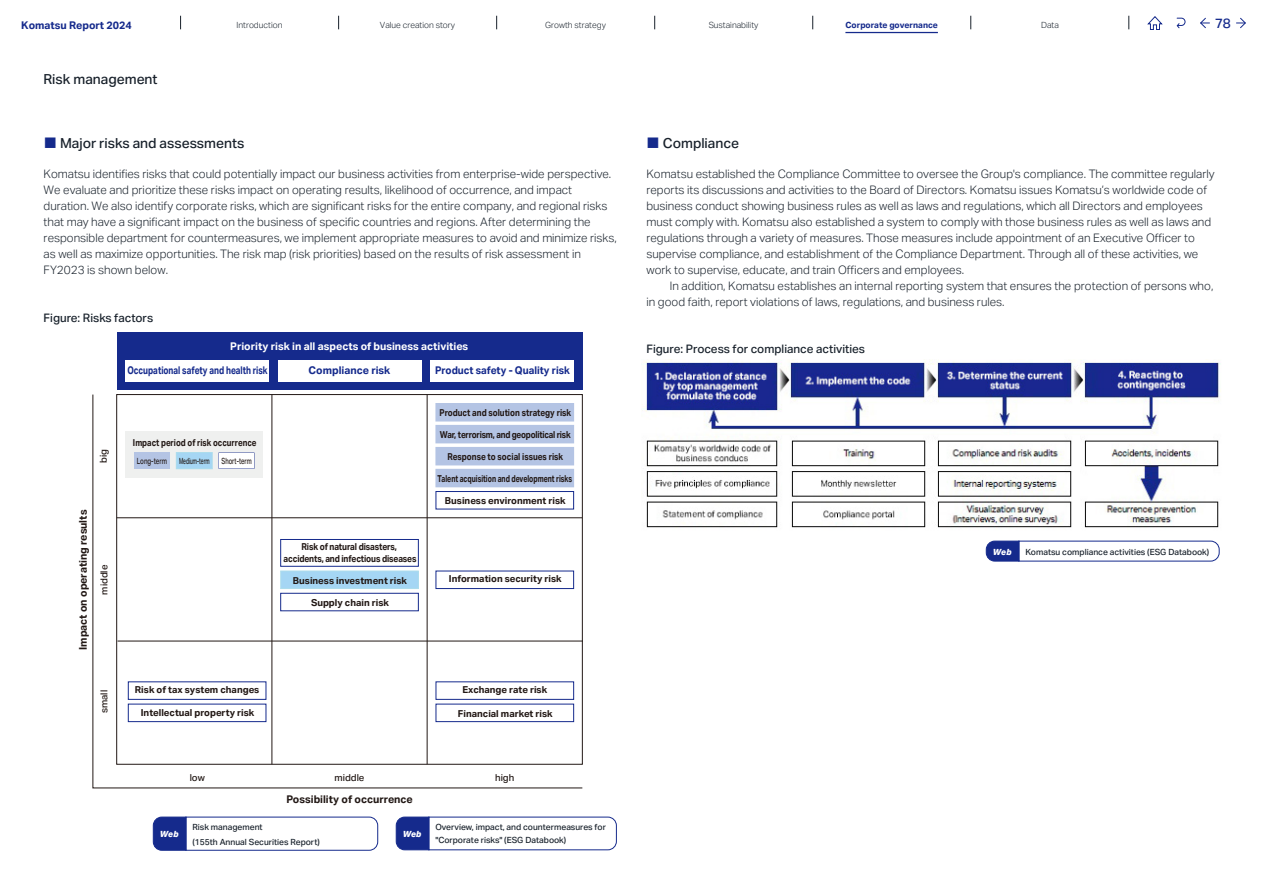
<style>
.page{position:relative;width:1263px;height:893px;background:#fff}
.page>*{position:absolute;margin:0;border:0;box-sizing:border-box;transform-origin:0 0}
.t1{font:500 13.8px "Aktiv Grotesk";color:#18212b}
.t2{font:500 13.5px "Aktiv Grotesk";color:#152a8c}
.t3{font:300 11.7px/15.9px "Aktiv Grotesk";color:#18212b}
.t4{font:500 11.7px "Aktiv Grotesk";color:#18212b}
.t5{font:700 10.65px "Aktiv Grotesk";color:#221815}
.t6{font:700 10.65px "Aktiv Grotesk";color:#fff}
.t7{font:700 10.65px "Aktiv Grotesk";color:#152a8c}
.t8{font:700 10.65px "Aktiv Grotesk";color:#152a8c;scale:.78 1}
.t9{font:700 10.65px "Aktiv Grotesk";color:#152a8c;scale:.94 1}
.t10{font:700 9.6px "Aktiv Grotesk";color:#221815}
.t11{font:700 9.6px "Aktiv Grotesk";color:#221815;scale:.85 1}
.t12{font:700 9.6px/11.7px "Aktiv Grotesk";color:#221815;text-align:center;scale:.87 1}
.t13{font:700 9.6px "Aktiv Grotesk";color:#221815;scale:.72 1}
.t14{font:700 9.6px "Aktiv Grotesk";letter-spacing:-.03em;color:#221815;scale:.85 1}
.t15{font:700 9.6px "Aktiv Grotesk";color:#221815;scale:.83 1}
.t16{font:500 9.6px "Aktiv Grotesk";color:#221815}
.t17{font:500 8.55px/12.8px "Aktiv Grotesk";color:#18212b}
.t18{font:300 8.55px "Aktiv Grotesk";color:#18212b}
.t19{font:700 8.55px "Aktiv Grotesk";color:#152a8c}
.t20{font:500 8.55px "Aktiv Grotesk";color:#221815;scale:.57 1}
.t21{font:500 8.55px "Aktiv Grotesk";color:#221815;scale:.69 1}
.t22{font:500 8.55px "Aktiv Grotesk";color:#221815;scale:.72 1}
.t23{font:italic 800 8.55px "Aktiv Grotesk";color:#fff}
.s1{font-family:"Hiragino UD Sans Std N W5";font-weight:400;color:#152a8c}
</style>
<div class="page">
<svg style="left:1147px;top:16px;width:16px;height:14px"></svg>
<svg style="left:180px;top:16px;width:1px;height:13px"></svg>
<svg style="left:496px;top:16px;width:1px;height:13px"></svg>
<svg style="left:970px;top:16px;width:1px;height:13px"></svg>
<svg style="left:338px;top:16px;width:1px;height:13px"></svg>
<svg style="left:812px;top:16px;width:1px;height:13px"></svg>
<svg style="left:654px;top:16px;width:1px;height:13px"></svg>
<svg style="left:1128px;top:16px;width:1px;height:13px"></svg>
<svg style="left:1200px;top:17px;width:9px;height:12px"></svg>
<svg style="left:1236px;top:17px;width:10px;height:12px"></svg>
<svg style="left:1176px;top:17px;width:10px;height:12px"></svg>
<hr style="left:845px;top:32px;width:93px;height:1px;background:#152a8c">
<img style="left:642px;top:359px;width:579px;height:169px">
<div style="left:117px;top:332px;width:466px;height:58px;background:#152a8c"></div>
<div style="left:125px;top:360px;width:144px;height:21px;background:#fff"></div>
<div style="left:278px;top:360px;width:143px;height:21px;background:#fff"></div>
<div style="left:430px;top:360px;width:144px;height:21px;background:#fff"></div>
<svg style="left:92px;top:394px;width:491px;height:394px"></svg>
<hr style="left:117px;top:517px;width:465px;height:1px;background:#221815">
<hr style="left:118px;top:641px;width:465px;height:1px;background:#221815">
<hr style="left:272px;top:395px;width:1px;height:369px;background:#221815">
<hr style="left:427px;top:395px;width:1px;height:369px;background:#221815">
<svg style="left:396px;top:817px;width:221px;height:33px"></svg>
<svg style="left:986px;top:541px;width:233px;height:20px"></svg>
<svg style="left:153px;top:817px;width:225px;height:34px"></svg>
<p class="t7" style="left:21px;top:19px;width:112px">Komatsu Report 2024</p>
<p class="t18" style="left:236px;top:20px;width:48px">Introduction</p>
<p class="t18" style="left:380px;top:20px;width:77px">Value creation story</p>
<p class="t18" style="left:545px;top:20px;width:62px">Growth strategy</p>
<p class="t18" style="left:709px;top:20px;width:51px">Sustainability</p>
<p class="t19" style="left:845px;top:20px;width:94px">Corporate governance</p>
<p class="t18" style="left:1041px;top:20px;width:19px">Data</p>
<p class="t2" style="left:1215px;top:15px;width:17px">78</p>
<p class="t1" style="left:43px;top:71px;width:116px">Risk management</p>
<p class="t1" style="left:43px;top:135px;width:203px"><span class="s1">■</span> Major risks and assessments</p>
<p class="t1" style="left:646px;top:135px;width:95px"><span class="s1">■</span> Compliance</p>
<p class="t3" style="left:44px;top:166px;width:575px">Komatsu identifies risks that could potentially impact our business activities from enterprise-wide perspective.<br>We evaluate and prioritize these risks impact on operating results, likelihood of occurrence, and impact duration. We also identify corporate risks, which are significant risks for the entire company, and regional risks that may have a significant impact on the business of specific countries and regions. After determining the responsible department for countermeasures, we implement appropriate measures to avoid and minimize risks, as well as maximize opportunities. The risk map (risk priorities) based on the results of risk assessment in FY2023 is shown below.</p>
<p class="t3" style="left:646px;top:166px;width:570px">Komatsu established the Compliance Committee to oversee the Group's compliance. The committee regularly reports its discussions and activities to the Board of Directors. Komatsu issues Komatsu’s worldwide code of business conduct showing business rules as well as laws and regulations, which all Directors and employees must comply with. Komatsu also established a system to comply with those business rules as well as laws and regulations through a variety of measures. Those measures include appointment of an Executive Officer to supervise compliance, and establishment of the Compliance Department. Through all of these activities, we work to supervise, educate, and train Officers and employees.</p>
<p class="t3" style="left:646px;top:278px;width:568px;text-indent:23px">In addition, Komatsu establishes an internal reporting system that ensures the protection of persons who, in good faith, report violations of laws, regulations, and business rules.</p>
<p class="t4" style="left:44px;top:311px;width:111px">Figure: Risks factors</p>
<p class="t6" style="left:230px;top:340px;width:240px">Priority risk in all aspects of business activities</p>
<p class="t8" style="left:127px;top:364px;width:181px">Occupational safety and health risk</p>
<p class="t7" style="left:308px;top:364px;width:83px">Compliance risk</p>
<p class="t9" style="left:435px;top:364px;width:145px">Product safety - Quality risk</p>
<p class="t16" style="left:98px;top:463px;width:15px;rotate:-90deg">big</p>
<p class="t5" style="left:77px;top:650px;width:142px;rotate:-90deg">Impact on operating results</p>
<p class="t16" style="left:98px;top:595px;width:31px;rotate:-90deg">middle</p>
<p class="t16" style="left:98px;top:713px;width:25px;rotate:-90deg">small</p>
<p class="t15" style="left:133px;top:437px;width:150px">Impact period of risk occurrence</p>
<p class="t22" style="left:137px;top:456px;width:44px">Long-term</p>
<p class="t20" style="left:179px;top:456px;width:55px">Medium-term</p>
<p class="t21" style="left:222px;top:456px;width:45px">Short-term</p>
<p class="t12" style="left:284px;top:541px;width:154px">Risk of natural disasters, accidents, and infectious diseases</p>
<p class="t10" style="left:293px;top:575px;width:116px">Business investment risk</p>
<p class="t10" style="left:311px;top:597px;width:80px">Supply chain risk</p>
<p class="t11" style="left:439px;top:407px;width:157px">Product and solution strategy risk</p>
<p class="t14" style="left:440px;top:429px;width:155px">War, terrorism, and geopolitical risk</p>
<p class="t11" style="left:447px;top:451px;width:138px">Response to social issues risk</p>
<p class="t13" style="left:438px;top:473px;width:188px">Talent acquisition and development risks</p>
<p class="t10" style="left:445px;top:495px;width:122px">Business environment risk</p>
<p class="t10" style="left:449px;top:573px;width:114px">Information security risk</p>
<p class="t10" style="left:135px;top:684px;width:126px">Risk of tax system changes</p>
<p class="t10" style="left:141px;top:707px;width:115px">Intellectual property risk</p>
<p class="t10" style="left:462px;top:684px;width:86px">Exchange rate risk</p>
<p class="t10" style="left:458px;top:708px;width:96px">Financial market risk</p>
<p class="t23" style="left:160px;top:829px;width:20px">Web</p>
<p class="t16" style="left:190px;top:772px;width:17px">low</p>
<p class="t16" style="left:335px;top:772px;width:31px">middle</p>
<p class="t16" style="left:495px;top:772px;width:21px">high</p>
<p class="t5" style="left:286px;top:793px;width:128px">Possibility of occurrence</p>
<p class="t17" style="left:192px;top:819px;width:129px;line-height:14.9px">Risk management<br>(155th Annual Securities Report)</p>
<p class="t23" style="left:403px;top:829px;width:20px">Web</p>
<p class="t17" style="left:435px;top:821px;width:172px">Overview, impact, and countermeasures for "Corporate risks" (ESG Databook)</p>
<p class="t4" style="left:646px;top:342px;width:220px">Figure: Process for compliance activities</p>
<p class="t23" style="left:993px;top:547px;width:20px">Web</p>
<p class="t17" style="left:1025px;top:545px;width:185px">Komatsu compliance activities (ESG Databook)</p>
</div>
